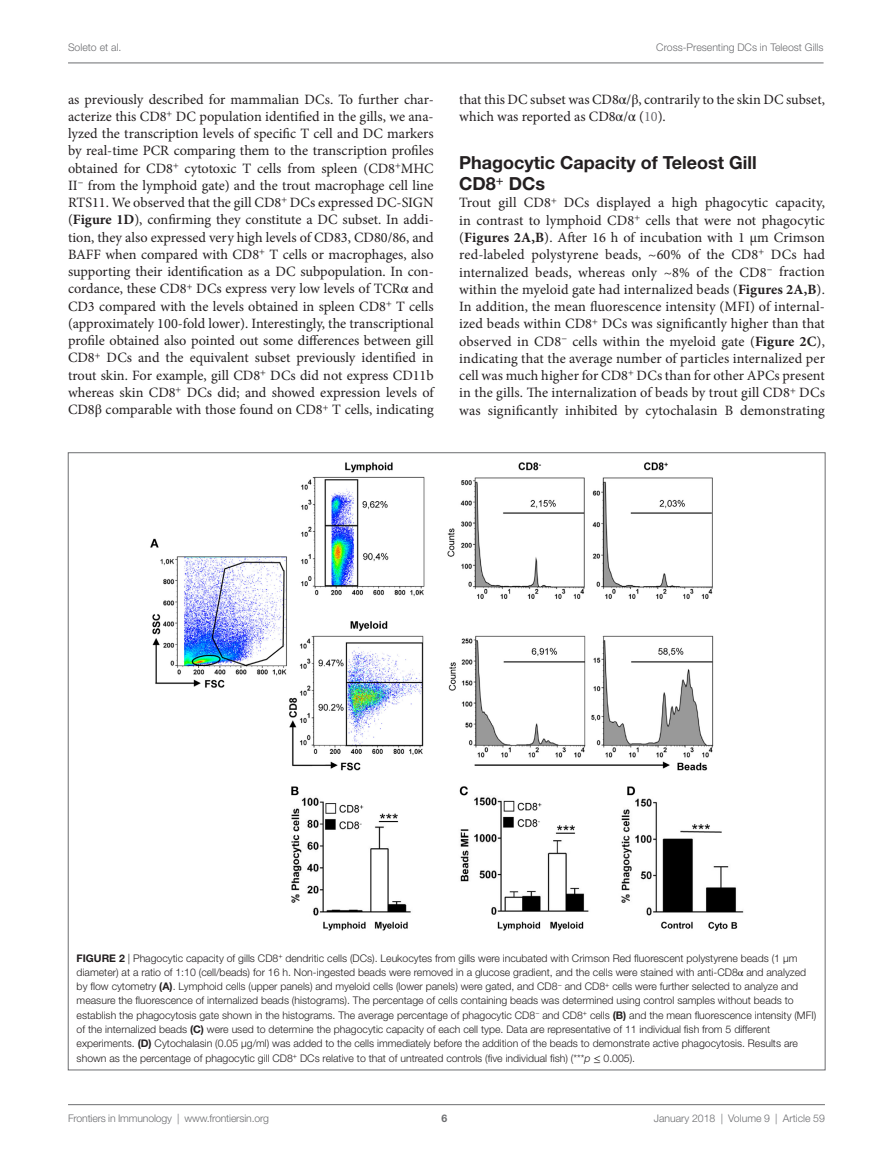
<style>
.page{position:relative;width:893px;height:1170px;background:#fff}
.page>*{position:absolute;margin:0;border:0;box-sizing:border-box;transform-origin:0 0}
.t1{font:700 18px/21px "Helvetica Neue LT Std";color:#231f20}
.t2{font:14.25px/17.2px "Minion Pro";color:#231f20;text-align:justify}
.t3{font:300 10.5px/14.2px "Helvetica Neue LT Std";color:#231f20}
.t4{font:300 10.5px "Helvetica Neue LT Std";color:#6c6d70}
.t5{font:700 10.5px "Helvetica Neue LT Std";color:#6c6d70}
.s1{font-weight:700}
.s2{font-family:"STIX General"}
.s3{color:#6c6d70}
.s4{font-family:"STIX General";font-weight:400}
.s5{font-style:italic}
</style>
<div class="page">
<img style="left:150px;top:462px;width:594px;height:469px">
<hr style="left:68px;top:63px;width:756px;height:1px;background:#6c6d70">
<hr style="left:68px;top:1104px;width:757px;height:1px;background:#6c6d70">
<p class="t4" style="left:68px;top:41px;width:55px">Soleto et al.</p>
<p class="t4" style="left:656px;top:41px;width:169px">Cross-Presenting DCs in Teleost Gills</p>
<p class="t2" style="left:68px;top:90px;width:367px">as previously described for mammalian DCs. To further char&shy;acterize this CD8<sup>+</sup> DC population identified in the gills, we ana&shy;lyzed the transcription levels of specific T cell and DC markers by real-time PCR comparing them to the transcription profiles obtained for CD8<sup>+</sup> cytotoxic T cells from spleen (CD8<sup>+</sup>MHC II<sup>−</sup> from the lymphoid gate) and the trout macrophage cell line RTS11. We observed that the gill CD8<sup>+</sup> DCs expressed DC-SIGN (<span class="s1">Figure 1D</span>), confirming they constitute a DC subset. In addi&shy;tion, they also expressed very high levels of CD83, CD80/86, and BAFF when compared with CD8<sup>+</sup> T cells or macrophages, also supporting their identification as a DC subpopulation. In con&shy;cordance, these CD8<sup>+</sup> DCs express very low levels of TCR<span class="s2">α</span> and CD3 compared with the levels obtained in spleen CD8<sup>+</sup> T cells (approximately 100-fold lower). Interestingly, the transcriptional profile obtained also pointed out some differences between gill CD8<sup>+</sup> DCs and the equivalent subset previously identified in trout skin. For example, gill CD8<sup>+</sup> DCs did not express CD11b whereas skin CD8<sup>+</sup> DCs did; and showed expression levels of CD8<span class="s2">β</span> comparable with those found on CD8<sup>+</sup> T cells, indicating</p>
<p class="t2" style="left:459px;top:91px;width:367px">that this DC subset was CD8<span class="s2">α</span>/<span class="s2">β</span>, contrarily to the skin DC subset, which was reported as CD8<span class="s2">α</span>/<span class="s2">α</span> (<span class="s3">10</span>).</p>
<p class="t1" style="left:459px;top:152px;width:299px">Phagocytic Capacity of Teleost Gill<br>CD8<sup>+</sup> DCs</p>
<p class="t2" style="left:459px;top:194px;width:367px">Trout gill CD8<sup>+</sup> DCs displayed a high phagocytic capacity, in contrast to lymphoid CD8<sup>+</sup> cells that were not phagocytic (<span class="s1">Figures 2A,B</span>). After 16 h of incubation with 1 µm Crimson red-labeled polystyrene beads, ~60% of the CD8<sup>+</sup> DCs had internalized beads, whereas only ~8% of the CD8<sup>−</sup> fraction within the myeloid gate had internalized beads (<span class="s1">Figures 2A,B</span>).<br>In addition, the mean fluorescence intensity (MFI) of internal&shy;ized beads within CD8<sup>+</sup> DCs was significantly higher than that observed in CD8<sup>−</sup> cells within the myeloid gate (<span class="s1">Figure 2C</span>), indicating that the average number of particles internalized per cell was much higher for CD8<sup>+</sup> DCs than for other APCs present in the gills. The internalization of beads by trout gill CD8<sup>+</sup> DCs was significantly inhibited by cytochalasin B demonstrating</p>
<p class="t3" style="left:77px;top:950px;width:741px"><span class="s1">Figure 2</span> | Phagocytic capacity of gills CD8<sup>+</sup> dendritic cells (DCs). Leukocytes from gills were incubated with Crimson Red fluorescent polystyrene beads (1 µm diameter) at a ratio of 1:10 (cell/beads) for 16 h. Non-ingested beads were removed in a glucose gradient, and the cells were stained with anti-CD8<span class="s4">α</span> and analyzed by flow cytometry <span class="s1">(A)</span>. Lymphoid cells (upper panels) and myeloid cells (lower panels) were gated, and CD8<sup>−</sup> and CD8<sup>+</sup> cells were further selected to analyze and measure the fluorescence of internalized beads (histograms). The percentage of cells containing beads was determined using control samples without beads to establish the phagocytosis gate shown in the histograms. The average percentage of phagocytic CD8<sup>−</sup> and CD8<sup>+</sup> cells <span class="s1">(B)</span> and the mean fluorescence intensity (MFI) of the internalized beads <span class="s1">(C)</span> were used to determine the phagocytic capacity of each cell type. Data are representative of 11 individual fish from 5 different experiments. <span class="s1">(D)</span> Cytochalasin (0.05 µg/ml) was added to the cells immediately before the addition of the beads to demonstrate active phagocytosis. Results are shown as the percentage of phagocytic gill CD8<sup>+</sup> DCs relative to that of untreated controls (five individual fish) (***<span class="s5">p</span> <span class="s4">≤</span> 0.005).</p>
<p class="t4" style="left:68px;top:1111px;width:203px">Frontiers in Immunology | www.frontiersin.org</p>
<p class="t4" style="left:654px;top:1111px;width:173px">January 2018 | Volume 9 | Article 59</p>
<p class="t5" style="left:441px;top:1111px;width:7px">6</p>
</div>
